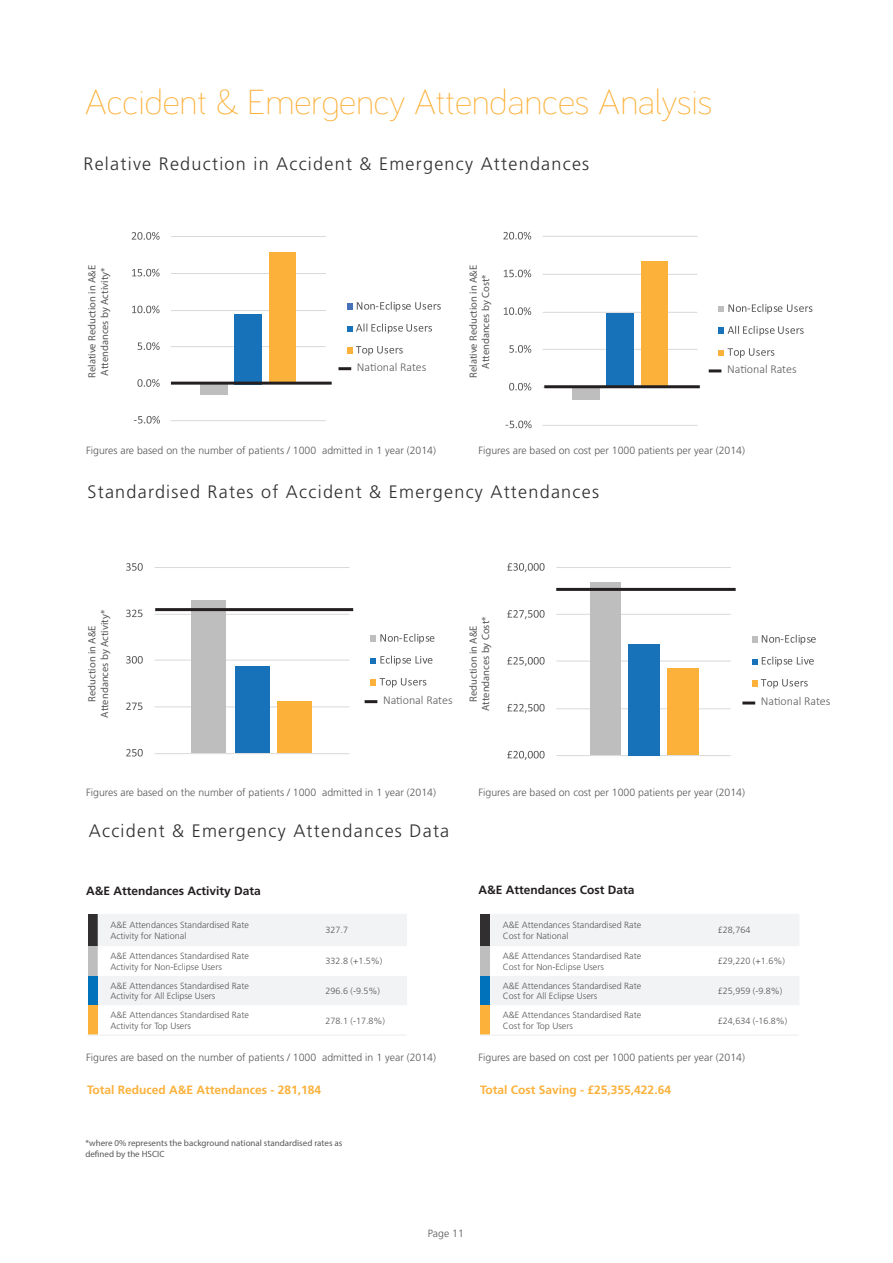
<style>
.page{position:relative;width:893px;height:1263px;background:#fff}
.page>*{position:absolute;margin:0;border:0;box-sizing:border-box;transform-origin:0 0}
.t1{font:300 36px "Bariol";color:#fcb13b}
.t2{font:300 18px "Frutiger LT Std";letter-spacing:.07em;color:#312f30}
.t3{font:700 12px "Frutiger LT Std";color:#fcb13b}
.t4{font:300 12px "Calibri";color:#57585a}
.t5{font:700 12px "Frutiger LT Std";color:#231f20}
.t6{font:300 10.5px "Frutiger LT Std";color:#57585a}
.t7{font:10.5px/12.6px "Myriad Pro";color:#57585a;text-align:center}
.t8{font:300 9px/10.8px "Frutiger LT Std";color:#57585a}
.t9{font:9px/10.8px "Myriad Pro";color:#57585a}
</style>
<div class="page">
<hr style="left:155px;top:753px;width:195px;height:1px;background:#d9d9d8">
<hr style="left:155px;top:706px;width:195px;height:1px;background:#d9d9d8">
<hr style="left:155px;top:660px;width:195px;height:1px;background:#d9d9d8">
<hr style="left:155px;top:614px;width:195px;height:1px;background:#d9d9d8">
<hr style="left:155px;top:567px;width:195px;height:1px;background:#d9d9d8">
<div style="left:191px;top:600px;width:34px;height:153px;background:#bfbebe"></div>
<div style="left:235px;top:666px;width:34px;height:87px;background:#1772ba"></div>
<div style="left:278px;top:701px;width:34px;height:52px;background:#fcb23a"></div>
<svg style="left:126px;top:749px;width:17px;height:7px"></svg>
<svg style="left:126px;top:702px;width:16px;height:8px"></svg>
<svg style="left:126px;top:656px;width:17px;height:8px"></svg>
<svg style="left:126px;top:610px;width:16px;height:7px"></svg>
<svg style="left:126px;top:563px;width:17px;height:8px"></svg>
<div style="left:370px;top:635px;width:6px;height:7px;background:#bfbebe"></div>
<svg style="left:380px;top:634px;width:54px;height:10px"></svg>
<svg style="left:370px;top:655px;width:62px;height:11px"></svg>
<div style="left:370px;top:679px;width:6px;height:7px;background:#fcb23a"></div>
<svg style="left:379px;top:678px;width:47px;height:9px"></svg>
<hr style="left:556px;top:755px;width:175px;height:1px;background:#d9d9d8">
<hr style="left:556px;top:708px;width:175px;height:1px;background:#d9d9d8">
<hr style="left:556px;top:661px;width:175px;height:1px;background:#d9d9d8">
<hr style="left:556px;top:614px;width:175px;height:1px;background:#d9d9d8">
<hr style="left:556px;top:567px;width:175px;height:1px;background:#d9d9d8">
<div style="left:590px;top:583px;width:30px;height:172px;background:#bfbebe"></div>
<div style="left:628px;top:644px;width:31px;height:111px;background:#1772ba"></div>
<div style="left:667px;top:668px;width:31px;height:87px;background:#fcb23a"></div>
<svg style="left:507px;top:751px;width:38px;height:9px"></svg>
<svg style="left:507px;top:704px;width:38px;height:9px"></svg>
<svg style="left:507px;top:657px;width:38px;height:9px"></svg>
<svg style="left:507px;top:610px;width:38px;height:9px"></svg>
<svg style="left:507px;top:563px;width:38px;height:9px"></svg>
<div style="left:752px;top:636px;width:6px;height:7px;background:#bfbebe"></div>
<svg style="left:762px;top:635px;width:54px;height:10px"></svg>
<svg style="left:752px;top:656px;width:62px;height:10px"></svg>
<div style="left:752px;top:680px;width:6px;height:7px;background:#fcb23a"></div>
<svg style="left:761px;top:679px;width:47px;height:9px"></svg>
<hr style="left:171px;top:420px;width:155px;height:1px;background:#d9d9d8">
<hr style="left:171px;top:346px;width:155px;height:1px;background:#d9d9d8">
<hr style="left:171px;top:310px;width:155px;height:1px;background:#d9d9d8">
<hr style="left:171px;top:273px;width:155px;height:1px;background:#d9d9d8">
<hr style="left:171px;top:236px;width:155px;height:1px;background:#d9d9d8">
<div style="left:201px;top:384px;width:27px;height:11px;background:#bfbebe"></div>
<div style="left:235px;top:314px;width:27px;height:70px;background:#1772ba"></div>
<div style="left:270px;top:253px;width:26px;height:131px;background:#fcb23a"></div>
<svg style="left:134px;top:416px;width:26px;height:8px"></svg>
<svg style="left:137px;top:379px;width:23px;height:8px"></svg>
<svg style="left:138px;top:342px;width:22px;height:8px"></svg>
<svg style="left:132px;top:305px;width:28px;height:8px"></svg>
<svg style="left:132px;top:269px;width:28px;height:8px"></svg>
<svg style="left:132px;top:232px;width:28px;height:8px"></svg>
<div style="left:347px;top:303px;width:6px;height:7px;background:#4772b8"></div>
<svg style="left:357px;top:302px;width:84px;height:10px"></svg>
<svg style="left:347px;top:324px;width:85px;height:10px"></svg>
<div style="left:347px;top:347px;width:6px;height:7px;background:#fcb23a"></div>
<svg style="left:356px;top:346px;width:47px;height:9px"></svg>
<hr style="left:543px;top:425px;width:154px;height:1px;background:#d9d9d8">
<hr style="left:543px;top:387px;width:154px;height:1px;background:#d9d9d8">
<hr style="left:543px;top:349px;width:154px;height:1px;background:#d9d9d8">
<hr style="left:543px;top:312px;width:154px;height:1px;background:#d9d9d8">
<hr style="left:543px;top:274px;width:154px;height:1px;background:#d9d9d8">
<hr style="left:543px;top:236px;width:154px;height:1px;background:#d9d9d8">
<div style="left:572px;top:388px;width:28px;height:11px;background:#bfbebe"></div>
<div style="left:606px;top:314px;width:28px;height:74px;background:#1772ba"></div>
<div style="left:641px;top:261px;width:27px;height:127px;background:#fcb23a"></div>
<svg style="left:505px;top:420px;width:27px;height:8px"></svg>
<svg style="left:509px;top:383px;width:22px;height:8px"></svg>
<svg style="left:509px;top:345px;width:22px;height:8px"></svg>
<svg style="left:504px;top:307px;width:27px;height:8px"></svg>
<svg style="left:504px;top:270px;width:27px;height:7px"></svg>
<svg style="left:503px;top:232px;width:28px;height:8px"></svg>
<svg style="left:718px;top:304px;width:94px;height:10px"></svg>
<div style="left:718px;top:327px;width:6px;height:7px;background:#1772ba"></div>
<svg style="left:728px;top:326px;width:76px;height:10px"></svg>
<svg style="left:718px;top:348px;width:56px;height:10px"></svg>
<div style="left:88px;top:914px;width:10px;height:32px;background:#312f30"></div>
<div style="left:88px;top:946px;width:10px;height:30px;background:#bfbebe"></div>
<svg style="left:98px;top:914px;width:309px;height:91px"></svg>
<div style="left:88px;top:976px;width:10px;height:29px;background:#0071bb"></div>
<div style="left:88px;top:1005px;width:10px;height:30px;background:#fcb13b"></div>
<div style="left:480px;top:914px;width:10px;height:32px;background:#312f30"></div>
<div style="left:480px;top:946px;width:10px;height:30px;background:#bfbebe"></div>
<svg style="left:490px;top:914px;width:309px;height:91px"></svg>
<div style="left:480px;top:976px;width:10px;height:29px;background:#0071bb"></div>
<div style="left:480px;top:1005px;width:10px;height:30px;background:#fcb13b"></div>
<svg style="left:338px;top:367px;width:13px;height:3px"></svg>
<svg style="left:709px;top:369px;width:12px;height:3px"></svg>
<hr style="left:171px;top:382px;width:161px;height:3px;background:#231f20">
<hr style="left:544px;top:385px;width:156px;height:3px;background:#231f20">
<svg style="left:365px;top:700px;width:12px;height:3px"></svg>
<svg style="left:742px;top:701px;width:13px;height:3px"></svg>
<hr style="left:155px;top:608px;width:198px;height:3px;background:#231f20">
<hr style="left:556px;top:588px;width:180px;height:3px;background:#231f20">
<hr style="left:87px;top:1034px;width:319px;height:2px;background:#f2f3f4">
<hr style="left:480px;top:1034px;width:319px;height:2px;background:#f2f3f4">
<h1 class="t1" style="left:85px;top:78px;width:629px">Accident &amp; Emergency Attendances Analysis</h1>
<h2 class="t2" style="left:83px;top:153px;width:507px">Relative Reduction in Accident &amp; Emergency Attendances</h2>
<p class="t7" style="left:85px;top:378px;width:114px;text-align:left;rotate:-90deg">Relative Reduction in A&amp;E<br>Attendances by Activity*</p>
<p class="t7" style="left:467px;top:378px;width:114px;rotate:-90deg">Relative Reduction in A&amp;E<br>Attendances by Cost*</p>
<h3 class="t4" style="left:357px;top:360px;width:71px">National Rates</h3>
<h3 class="t4" style="left:727px;top:362px;width:71px">National Rates</h3>
<p class="t6" style="left:86px;top:444px;width:351px">Figures are based on the number of patients / 1000 admitted in 1 year (2014)</p>
<p class="t6" style="left:479px;top:444px;width:268px">Figures are based on cost per 1000 patients per year (2014)</p>
<h2 class="t2" style="left:88px;top:482px;width:513px">Standardised Rates of Accident &amp; Emergency Attendances</h2>
<p class="t7" style="left:85px;top:718px;width:109px;rotate:-90deg">Reduction in A&amp;E<br>Attendances by Activity*</p>
<p class="t7" style="left:467px;top:711px;width:96px;rotate:-90deg">Reduction in A&amp;E<br>Attendances by Cost*</p>
<h3 class="t4" style="left:383px;top:693px;width:71px">National Rates</h3>
<h3 class="t4" style="left:761px;top:694px;width:71px">National Rates</h3>
<p class="t6" style="left:86px;top:786px;width:351px">Figures are based on the number of patients / 1000 admitted in 1 year (2014)</p>
<p class="t6" style="left:479px;top:786px;width:268px">Figures are based on cost per 1000 patients per year (2014)</p>
<h2 class="t2" style="left:89px;top:820px;width:362px">Accident &amp; Emergency Attendances Data</h2>
<h3 class="t5" style="left:86px;top:883px;width:176px">A&amp;E Attendances Activity Data</h3>
<h3 class="t5" style="left:479px;top:882px;width:158px">A&amp;E Attendances Cost Data</h3>
<p class="t8" style="left:110px;top:920px;width:140px">A&amp;E Attendances Standardised Rate<br>Activity for National</p>
<p class="t8" style="left:325px;top:925px;width:24px">327.7</p>
<p class="t8" style="left:110px;top:951px;width:140px">A&amp;E Attendances Standardised Rate<br>Activity for Non-Eclipse Users</p>
<p class="t8" style="left:325px;top:956px;width:58px">332.8 (+1.5%)</p>
<p class="t8" style="left:110px;top:980px;width:140px">A&amp;E Attendances Standardised Rate<br>Activity for All Eclipse Users</p>
<p class="t8" style="left:325px;top:986px;width:56px">296.6 (-9.5%)</p>
<p class="t8" style="left:110px;top:1010px;width:140px">A&amp;E Attendances Standardised Rate<br>Activity for Top Users</p>
<p class="t8" style="left:325px;top:1015px;width:61px">278.1 (-17.8%)</p>
<p class="t8" style="left:503px;top:920px;width:140px">A&amp;E Attendances Standardised Rate<br>Cost for National</p>
<p class="t8" style="left:718px;top:925px;width:34px">£28,764</p>
<p class="t8" style="left:503px;top:951px;width:140px">A&amp;E Attendances Standardised Rate<br>Cost for Non-Eclipse Users</p>
<p class="t8" style="left:718px;top:956px;width:68px">£29,220 (+1.6%)</p>
<p class="t8" style="left:503px;top:980px;width:140px">A&amp;E Attendances Standardised Rate<br>Cost for All Eclipse Users</p>
<p class="t8" style="left:718px;top:986px;width:66px">£25,959 (-9.8%)</p>
<p class="t8" style="left:503px;top:1010px;width:140px">A&amp;E Attendances Standardised Rate<br>Cost for Top Users</p>
<p class="t8" style="left:718px;top:1015px;width:71px">£24,634 (-16.8%)</p>
<p class="t6" style="left:86px;top:1051px;width:351px">Figures are based on the number of patients / 1000 admitted in 1 year (2014)</p>
<p class="t6" style="left:479px;top:1051px;width:268px">Figures are based on cost per 1000 patients per year (2014)</p>
<h3 class="t3" style="left:87px;top:1083px;width:236px">Total Reduced A&amp;E Attendances - 281,184</h3>
<p class="t9" style="left:85px;top:1137px;width:259px">*where 0% represents the background national standardised rates as defined by the HSCIC</p>
<h3 class="t3" style="left:480px;top:1083px;width:192px">Total Cost Saving - £25,355,422.64</h3>
<p class="t6" style="left:428px;top:1227px;width:38px">Page 11</p>
</div>
